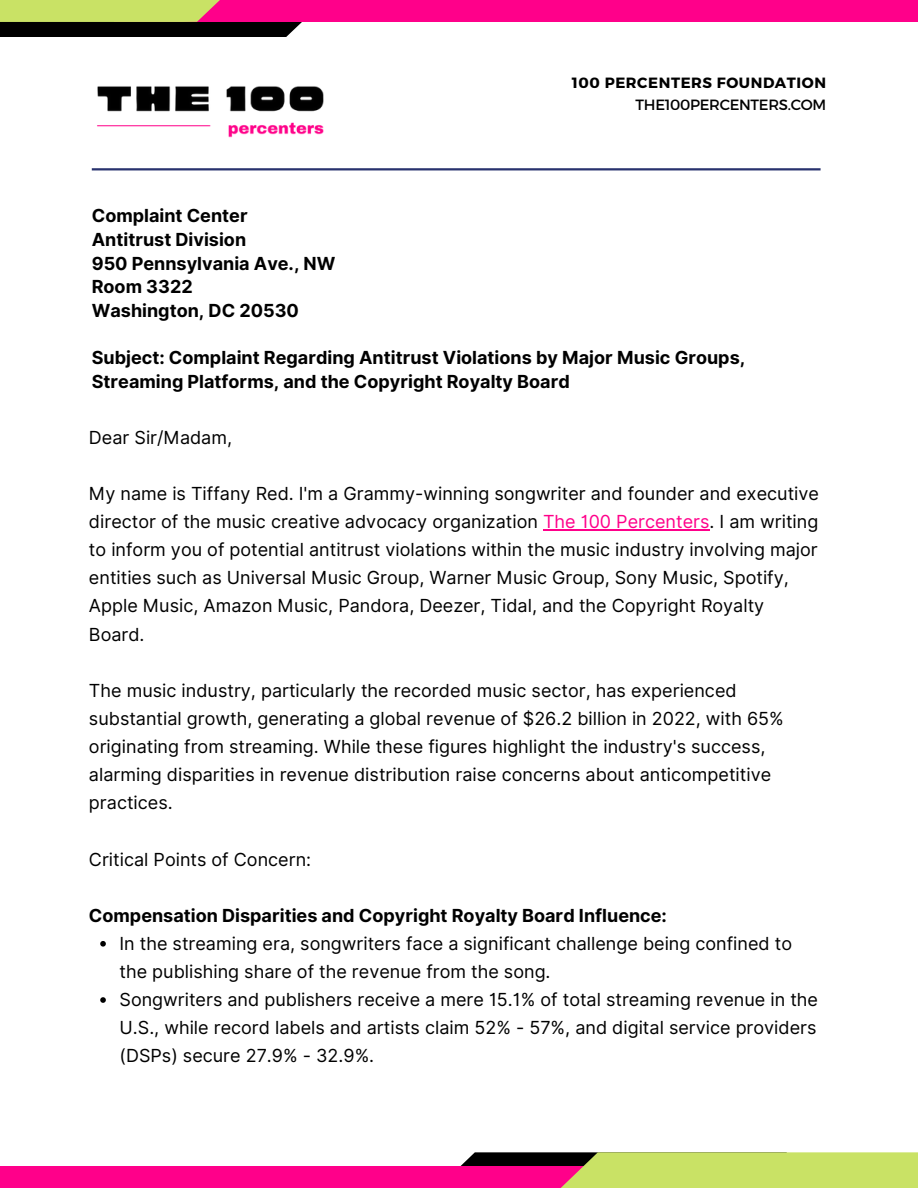
<style>
.page{position:relative;width:918px;height:1188px;background:#fff}
.page>*{position:absolute;margin:0;border:0;box-sizing:border-box;transform-origin:0 0}
.t1{font:18px/28.2px "Inter";color:#000}
.t2{font:700 18px/23.7px "Inter";color:#000}
.t3{font:700 14.85px "Montserrat";letter-spacing:.04em;color:#000}
.t4{font:14.85px "Montserrat";letter-spacing:-.02em;color:#000}
.s1{color:#ff008a}
</style>
<div class="page">
<svg style="left:356px;top:1166px;width:103px;height:1px"></svg>
<div style="left:0;top:1167px;width:811px;height:21px;background:#ff008a"></div>
<hr style="left:92px;top:168px;width:729px;height:2px;background:#28326e">
<div style="left:0;top:22px;width:302px;height:15px;background:#000"></div>
<div style="left:115px;top:0;width:803px;height:22px;background:#ff008a"></div>
<svg style="left:459px;top:1152px;width:459px;height:36px;fill:#c9e265"></svg>
<svg style="left:100px;top:941px;width:6px;height:6px"></svg>
<svg style="left:100px;top:997px;width:6px;height:6px"></svg>
<hr style="left:543px;top:529px;width:167px;height:1px;background:#ff008a">
<svg style="left:0;top:0;width:220px;height:22px;background:#cbd566"></svg>
<img style="left:97px;top:86px;width:227px;height:52px">
<p class="t3" style="left:572px;top:73px;width:256px">100 PERCENTERS FOUNDATION</p>
<p class="t4" style="left:636px;top:95px;width:192px">THE100PERCENTERS.COM</p>
<p class="t2" style="left:92px;top:204px;width:157px">Complaint Center</p>
<p class="t2" style="left:92px;top:228px;width:156px">Antitrust Division</p>
<p class="t2" style="left:92px;top:251px;width:245px">950 Pennsylvania Ave., NW</p>
<p class="t2" style="left:92px;top:275px;width:102px">Room 3322</p>
<p class="t2" style="left:92px;top:298px;width:209px">Washington, DC 20530</p>
<p class="t2" style="left:92px;top:346px;width:655px">Subject: Complaint Regarding Antitrust Violations by Major Music Groups,<br>Streaming Platforms, and the Copyright Royalty Board</p>
<p class="t1" style="left:89px;top:423px;width:145px">Dear Sir/Madam,</p>
<p class="t1" style="left:89px;top:479px;width:732px">My name is Tiffany Red. I'm a Grammy-winning songwriter and founder and executive director of the music creative advocacy organization <span class="s1">The 100 Percenters</span>. I am writing to inform you of potential antitrust violations within the music industry involving major entities such as Universal Music Group, Warner Music Group, Sony Music, Spotify, Apple Music, Amazon Music, Pandora, Deezer, Tidal, and the Copyright Royalty Board.</p>
<p class="t1" style="left:89px;top:676px;width:696px">The music industry, particularly the recorded music sector, has experienced substantial growth, generating a global revenue of $26.2 billion in 2022, with 65% originating from streaming. While these figures highlight the industry's success, alarming disparities in revenue distribution raise concerns about anticompetitive practices.</p>
<p class="t1" style="left:89px;top:845px;width:224px">Critical Points of Concern:</p>
<p class="t2" style="left:89px;top:903px;width:579px">Compensation Disparities and Copyright Royalty Board Influence:</p>
<p class="t1" style="left:120px;top:929px;width:674px">In the streaming era, songwriters face a significant challenge being confined to the publishing share of the revenue from the song.</p>
<p class="t1" style="left:120px;top:986px;width:700px;text-align:justify">Songwriters and publishers receive a mere 15.1% of total streaming revenue in the U.S., while record labels and artists claim 52% - 57%, and digital service providers (DSPs) secure 27.9% - 32.9%.</p>
</div>
